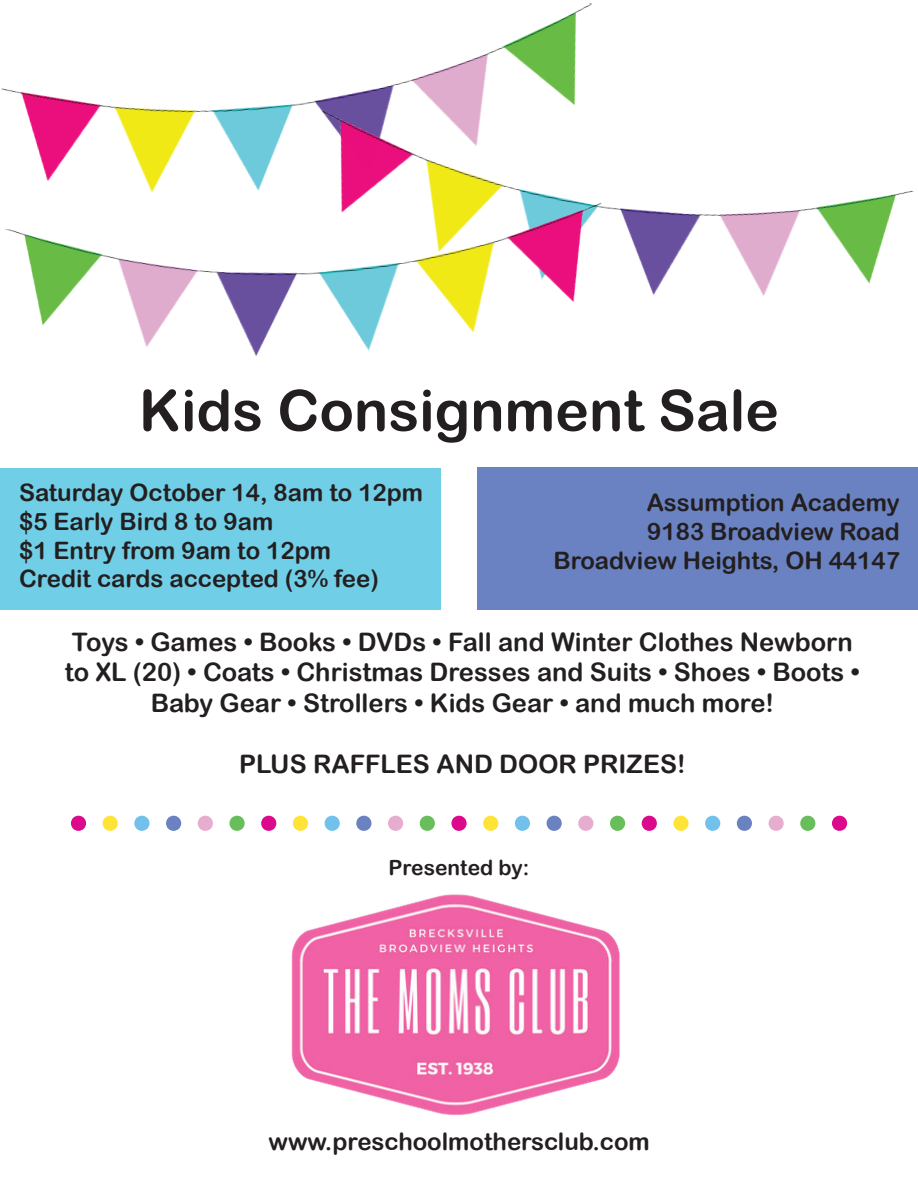
<style>
.page{position:relative;width:918px;height:1188px;background:#fff}
.page>*{position:absolute;margin:0;border:0;box-sizing:border-box;transform-origin:0 0}
.t1{font:57px "Arial Rounded MT Bold";color:#231f20}
.t2{font:52.5px "Arial Rounded MT Bold";color:#dc098c}
.t3{font:25.5px/30.6px "Arial Rounded MT Bold";color:#231f20;text-align:center}
.t4{font:24px/28.8px "Arial Rounded MT Bold";color:#231f20}
.t5{font:21px "Arial Rounded MT Bold";color:#231f20}
.s1{color:#ffe437}
.s2{color:#71c1ec}
.s3{color:#6a82c1}
.s4{color:#e7adce}
.s5{color:#68be5a}
</style>
<div class="page">
<div style="left:477px;top:467px;width:441px;height:143px;background:#6a82c1"></div>
<div style="left:0;top:468px;width:441px;height:142px;background:#70cee6"></div>
<img style="left:291px;top:894px;width:329px;height:222px">
<img style="left:1px;top:3px;width:591px;height:189px">
<img style="left:302px;top:100px;width:612px;height:196px">
<img style="left:5px;top:193px;width:604px;height:163px">
<h1 class="t1" style="left:139px;top:377px;width:642px">Kids Consignment Sale</h1>
<p class="t4" style="left:19px;top:478px;width:406px">Saturday October 14, 8am to 12pm $5 Early Bird 8 to 9am<br>$1 Entry from 9am to 12pm<br>Credit cards accepted (3% fee)</p>
<p class="t4" style="left:554px;top:488px;width:348px;text-align:right">Assumption Academy<br>9183 Broadview Road<br>Broadview Heights, OH 44147</p>
<p class="t3" style="left:65px;top:626px;width:796px">Toys • Games • Books • DVDs • Fall and Winter Clothes Newborn to XL (20) • Coats • Christmas Dresses and Suits • Shoes • Boots •<br>Baby Gear • Strollers • Kids Gear • and much more!</p>
<p class="t3" style="left:239px;top:749px;width:448px">PLUS RAFFLES AND DOOR PRIZES!</p>
<h2 class="t2" style="left:69px;top:792px;width:781px">• <span class="s1">•</span><span class="s2">•</span><span class="s3">•</span><span class="s4">•</span><span class="s5">•</span> • <span class="s1">•</span><span class="s2">•</span><span class="s3">•</span><span class="s4">•</span><span class="s5">•</span> • <span class="s1">•</span><span class="s2">•</span><span class="s3">•</span><span class="s4">•</span><span class="s5">•</span> • <span class="s1">•</span><span class="s2">•</span><span class="s3">•</span><span class="s4">•</span><span class="s5">•</span> •</h2>
<p class="t5" style="left:389px;top:855px;width:142px">Presented by:</p>
<p class="t4" style="left:269px;top:1127px;width:383px">www.preschoolmothersclub.com</p>
</div>
